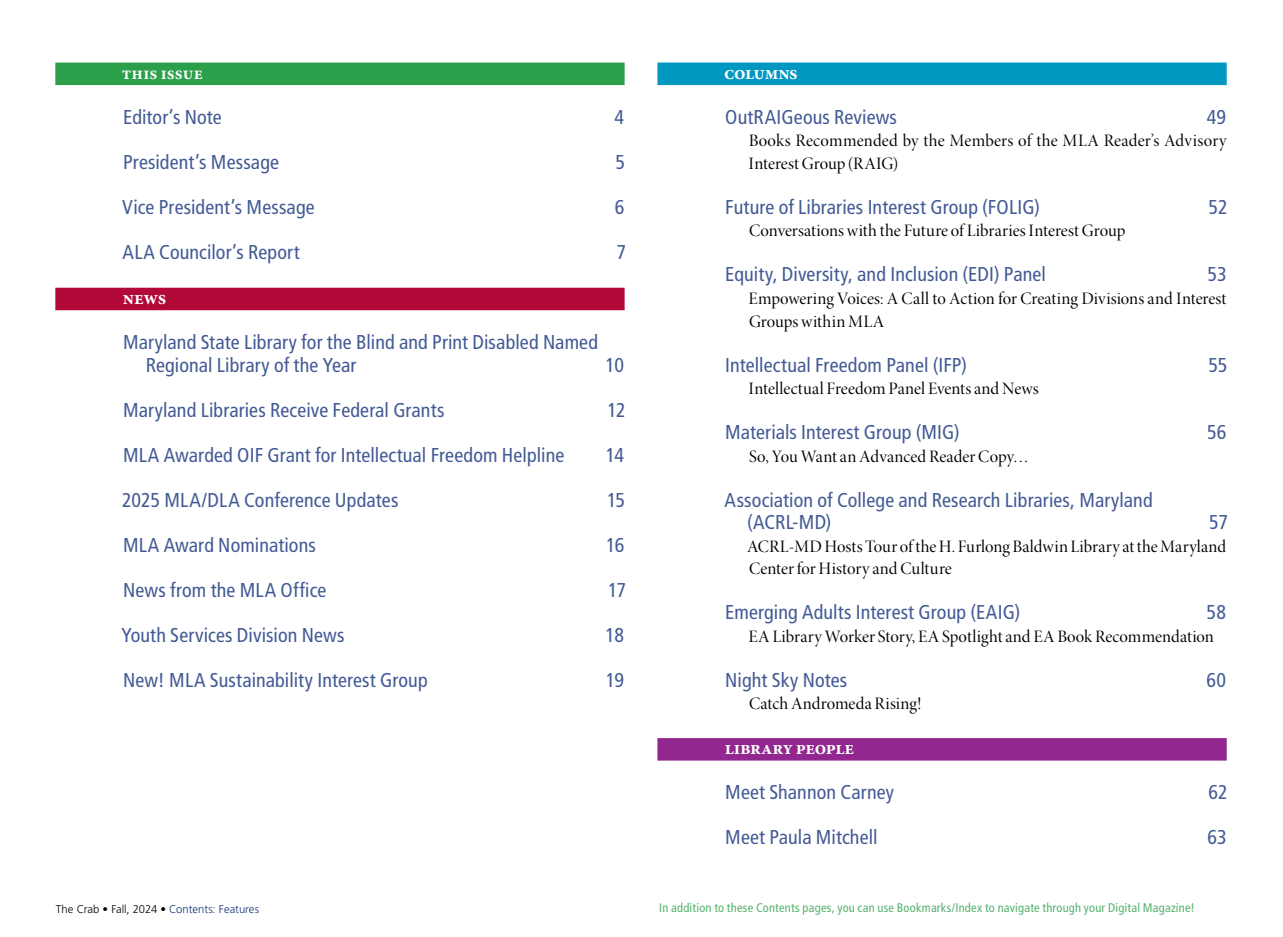
<style>
.page{position:relative;width:1283px;height:937px;background:#fff}
.page>*{position:absolute;margin:0;border:0;box-sizing:border-box;transform-origin:0 0}
.t1{font:condensed 20px/22.5px "Frutiger LT Std";letter-spacing:.005em;color:#435a95}
.t2{font:700 18.75px "Minion Pro";letter-spacing:-.02em;color:#fff}
.t3{font:17.5px/22.5px "Minion Pro Disp";letter-spacing:.005em;color:#000}
.t4{font:700 17.5px "Minion Pro";letter-spacing:.01em;color:#fff}
.t5{font:condensed 12.5px "Frutiger LT Std";letter-spacing:.015em;color:#55b26d}
.t6{font:300 11.25px "Frutiger LT Std";letter-spacing:-.005em;color:#000}
.s1{color:#14307a}
</style>
<div class="page">
<div style="left:55px;top:62px;width:569px;height:23px;background:#2b9f49"></div>
<div style="left:55px;top:288px;width:569px;height:22px;background:#b20838"></div>
<div style="left:657px;top:62px;width:569px;height:23px;background:#0097c0"></div>
<div style="left:657px;top:738px;width:569px;height:22px;background:#91278f"></div>
<p class="t4" style="left:122px;top:63px;width:82px">this issue</p>
<p class="t1" style="left:123px;top:106px;width:100px">Editor’s Note</p>
<p class="t1" style="left:614px;top:106px;width:11px">4</p>
<p class="t1" style="left:123px;top:151px;width:157px">President’s Message</p>
<p class="t1" style="left:615px;top:151px;width:11px">5</p>
<p class="t1" style="left:122px;top:196px;width:194px">Vice President’s Message</p>
<p class="t1" style="left:615px;top:196px;width:11px">6</p>
<p class="t1" style="left:122px;top:241px;width:179px">ALA Councilor’s Report</p>
<p class="t1" style="left:616px;top:241px;width:11px">7</p>
<p class="t2" style="left:123px;top:287px;width:45px">news</p>
<p class="t1" style="left:146px;top:331px;width:454px;text-indent:-22px">Maryland State Library for the Blind and Print Disabled Named<br>Regional Library of the Year</p>
<p class="t1" style="left:605px;top:353px;width:20px">10</p>
<p class="t1" style="left:123px;top:398px;width:323px">Maryland Libraries Receive Federal Grants</p>
<p class="t1" style="left:607px;top:398px;width:20px">12</p>
<p class="t1" style="left:123px;top:443px;width:443px">MLA Awarded OIF Grant for Intellectual Freedom Helpline</p>
<p class="t1" style="left:606px;top:443px;width:20px">14</p>
<p class="t1" style="left:122px;top:488px;width:278px">2025 MLA/DLA Conference Updates</p>
<p class="t1" style="left:607px;top:488px;width:20px">15</p>
<p class="t1" style="left:123px;top:533px;width:194px">MLA Award Nominations</p>
<p class="t1" style="left:606px;top:533px;width:20px">16</p>
<p class="t1" style="left:123px;top:578px;width:205px">News from the MLA Office</p>
<p class="t1" style="left:608px;top:578px;width:19px">17</p>
<p class="t1" style="left:121px;top:623px;width:225px">Youth Services Division News</p>
<p class="t1" style="left:605px;top:623px;width:20px">18</p>
<p class="t1" style="left:123px;top:668px;width:306px">New! MLA Sustainability Interest Group</p>
<p class="t1" style="left:606px;top:668px;width:20px">19</p>
<p class="t6" style="left:56px;top:902px;width:205px">The Crab • Fall, 2024 • <span class="s1">Contents: Features</span></p>
<p class="t2" style="left:724px;top:62px;width:75px">columns</p>
<p class="t1" style="left:725px;top:106px;width:173px">OutRAIGeous Reviews</p>
<p class="t1" style="left:1206px;top:106px;width:21px">49</p>
<p class="t3" style="left:748px;top:130px;width:480px">Books Recommended by the Members of the MLA Reader’s Advisory<br>Interest Group (RAIG)</p>
<p class="t1" style="left:725px;top:196px;width:316px">Future of Libraries Interest Group (FOLIG)</p>
<p class="t1" style="left:1208px;top:196px;width:21px">52</p>
<p class="t3" style="left:749px;top:220px;width:378px">Conversations with the Future of Libraries Interest Group</p>
<p class="t1" style="left:725px;top:263px;width:322px">Equity, Diversity, and Inclusion (EDI) Panel</p>
<p class="t1" style="left:1207px;top:263px;width:21px">53</p>
<p class="t3" style="left:748px;top:287px;width:479px">Empowering Voices: A Call to Action for Creating Divisions and Interest<br>Groups within MLA</p>
<p class="t1" style="left:725px;top:353px;width:243px">Intellectual Freedom Panel (IFP)</p>
<p class="t1" style="left:1208px;top:353px;width:20px">55</p>
<p class="t3" style="left:748px;top:377px;width:291px">Intellectual Freedom Panel Events and News</p>
<p class="t1" style="left:725px;top:421px;width:236px">Materials Interest Group (MIG)</p>
<p class="t1" style="left:1207px;top:421px;width:21px">56</p>
<p class="t3" style="left:749px;top:445px;width:281px">So, You Want an Advanced Reader Copy…</p>
<p class="t1" style="left:747px;top:488px;width:407px;text-indent:-23px">Association of College and Research Libraries, Maryland (ACRL-MD)</p>
<p class="t1" style="left:1209px;top:511px;width:20px">57</p>
<p class="t3" style="left:747px;top:535px;width:480px">ACRL-MD Hosts Tour of the H. Furlong Baldwin Library at the Maryland<br>Center for History and Culture</p>
<p class="t1" style="left:725px;top:601px;width:296px">Emerging Adults Interest Group (EAIG)</p>
<p class="t1" style="left:1206px;top:601px;width:21px">58</p>
<p class="t3" style="left:748px;top:625px;width:467px">EA Library Worker Story, EA Spotlight and EA Book Recommendation</p>
<p class="t1" style="left:725px;top:668px;width:124px">Night Sky Notes</p>
<p class="t1" style="left:1206px;top:668px;width:21px">60</p>
<p class="t3" style="left:749px;top:692px;width:174px">Catch Andromeda Rising!</p>
<p class="t2" style="left:725px;top:737px;width:131px">Library people</p>
<p class="t1" style="left:725px;top:781px;width:170px">Meet Shannon Carney</p>
<p class="t1" style="left:1208px;top:781px;width:21px">62</p>
<p class="t1" style="left:725px;top:826px;width:154px">Meet Paula Mitchell</p>
<p class="t1" style="left:1207px;top:826px;width:21px">63</p>
<p class="t5" style="left:659px;top:900px;width:537px">In addition to these Contents pages, you can use Bookmarks/Index to navigate through your Digital Magazine!</p>
</div>
